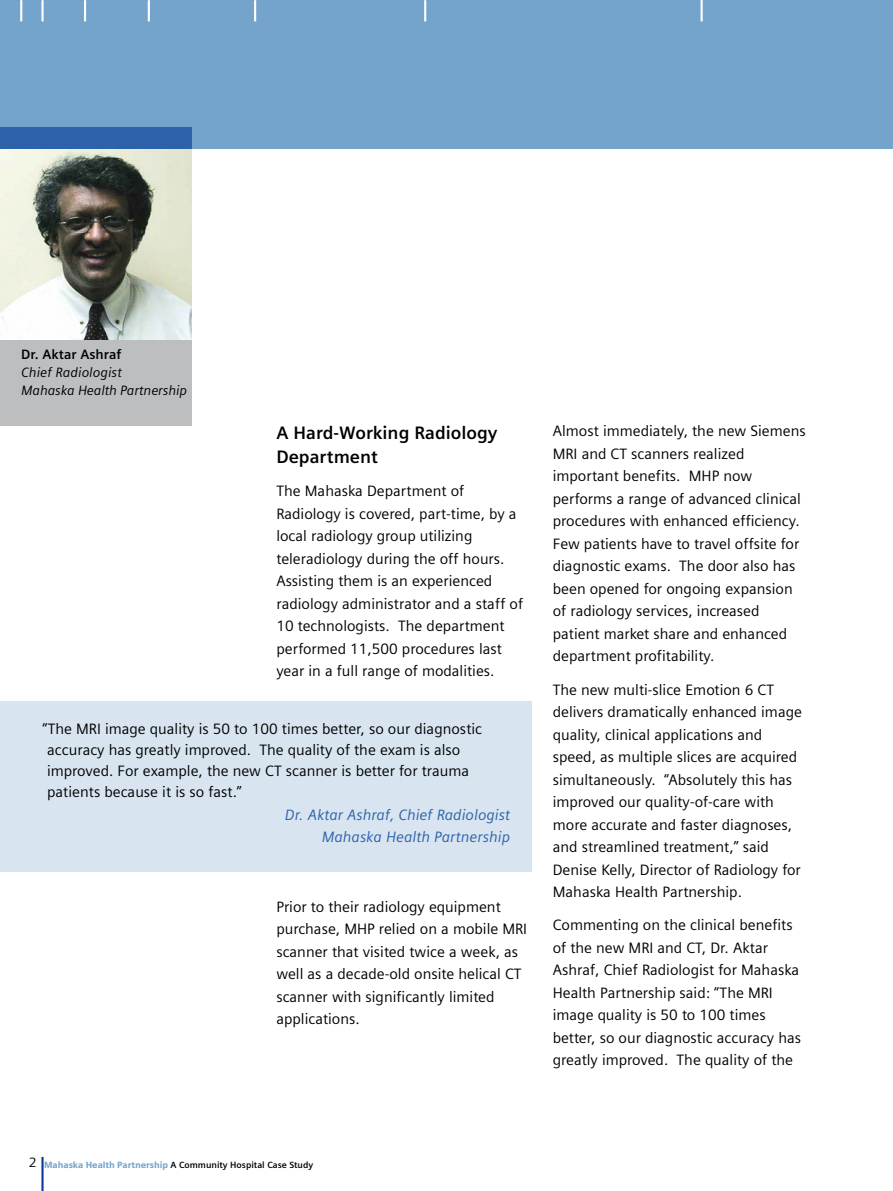
<style>
.page{position:relative;width:893px;height:1191px;background:#fff}
.page>*{position:absolute;margin:0;border:0;box-sizing:border-box;transform-origin:0 0}
.t1{font:700 18px/24px "Siemens Sans";color:#000}
.t2{font:15px/22.5px "Siemens Sans";color:#000}
.t3{font:italic 15px/22.5px "Siemens Sans";color:#2d61aa;text-align:right}
.t4{font:italic 13.5px/18px "Siemens Sans";letter-spacing:-.01em;color:#000}
.t5{font:700 13.5px "Siemens Sans";color:#000}
.t6{font:700 9px "Siemens Sans";color:#000}
.s1{font-weight:400;font-size:13.5px}
.s2{font-weight:900;color:#74a3cc}
</style>
<div class="page">
<hr style="left:41px;top:1157px;width:3px;height:34px;background:#0d3996">
<div style="left:0;top:0;width:893px;height:149px;background:#74a3cc"></div>
<hr style="left:20px;top:0;width:2px;height:21px;background:#fff">
<hr style="left:41px;top:0;width:3px;height:21px;background:#fff">
<hr style="left:84px;top:0;width:2px;height:21px;background:#fff">
<hr style="left:148px;top:0;width:2px;height:21px;background:#fff">
<hr style="left:254px;top:0;width:2px;height:21px;background:#fff">
<hr style="left:424px;top:0;width:2px;height:21px;background:#fff">
<hr style="left:701px;top:0;width:2px;height:21px;background:#fff">
<div style="left:0;top:702px;width:531px;height:170px;background:#d8e5f0"></div>
<img style="left:0;top:149px;width:191px;height:191px">
<div style="left:0;top:340px;width:191px;height:85px;background:#bdbec0"></div>
<div style="left:0;top:128px;width:191px;height:21px;background:#2d61aa"></div>
<p class="t5" style="left:21px;top:346px;width:102px">Dr. Aktar Ashraf</p>
<p class="t4" style="left:21px;top:363px;width:167px">Chief Radiologist<br>Mahaska Health Partnership</p>
<p class="t1" style="left:276px;top:421px;width:223px">A Hard-Working Radiology<br>Department</p>
<p class="t2" style="left:276px;top:480px;width:248px">The Mahaska Department of Radiology is covered, part-time, by a local radiology group utilizing teleradiology during the off hours.<br>Assisting them is an experienced radiology administrator and a staff of 10 technologists. The department performed 11,500 procedures last year in a full range of modalities.</p>
<p class="t2" style="left:47px;top:718px;width:436px;line-height:21px;text-indent:-5px">“The MRI image quality is 50 to 100 times better, so our diagnostic accuracy has greatly improved. The quality of the exam is also improved. For example, the new CT scanner is better for trauma patients because it is so fast.”</p>
<p class="t3" style="left:285px;top:803px;width:227px">Dr. Aktar Ashraf, Chief Radiologist<br>Mahaska Health Partnership</p>
<p class="t2" style="left:276px;top:895px;width:252px">Prior to their radiology equipment purchase, MHP relied on a mobile MRI scanner that visited twice a week, as well as a decade-old onsite helical CT scanner with significantly limited applications.</p>
<p class="t2" style="left:553px;top:420px;width:254px">Almost immediately, the new Siemens MRI and CT scanners realized important benefits. MHP now performs a range of advanced clinical procedures with enhanced efficiency.<br>Few patients have to travel offsite for diagnostic exams. The door also has been opened for ongoing expansion of radiology services, increased patient market share and enhanced department profitability.</p>
<p class="t2" style="left:553px;top:678px;width:251px">The new multi-slice Emotion 6 CT delivers dramatically enhanced image quality, clinical applications and speed, as multiple slices are acquired simultaneously. “Absolutely this has improved our quality-of-care with more accurate and faster diagnoses, and streamlined treatment,” said Denise Kelly, Director of Radiology for Mahaska Health Partnership.</p>
<p class="t2" style="left:553px;top:913px;width:250px">Commenting on the clinical benefits of the new MRI and CT, Dr. Aktar Ashraf, Chief Radiologist for Mahaska Health Partnership said: “The MRI image quality is 50 to 100 times better, so our diagnostic accuracy has greatly improved. The quality of the</p>
<p class="t6" style="left:29px;top:1159px;width:286px"><span class="s1">2</span> <span class="s2">Mahaska Health Partnership</span> A Community Hospital Case Study</p>
</div>
